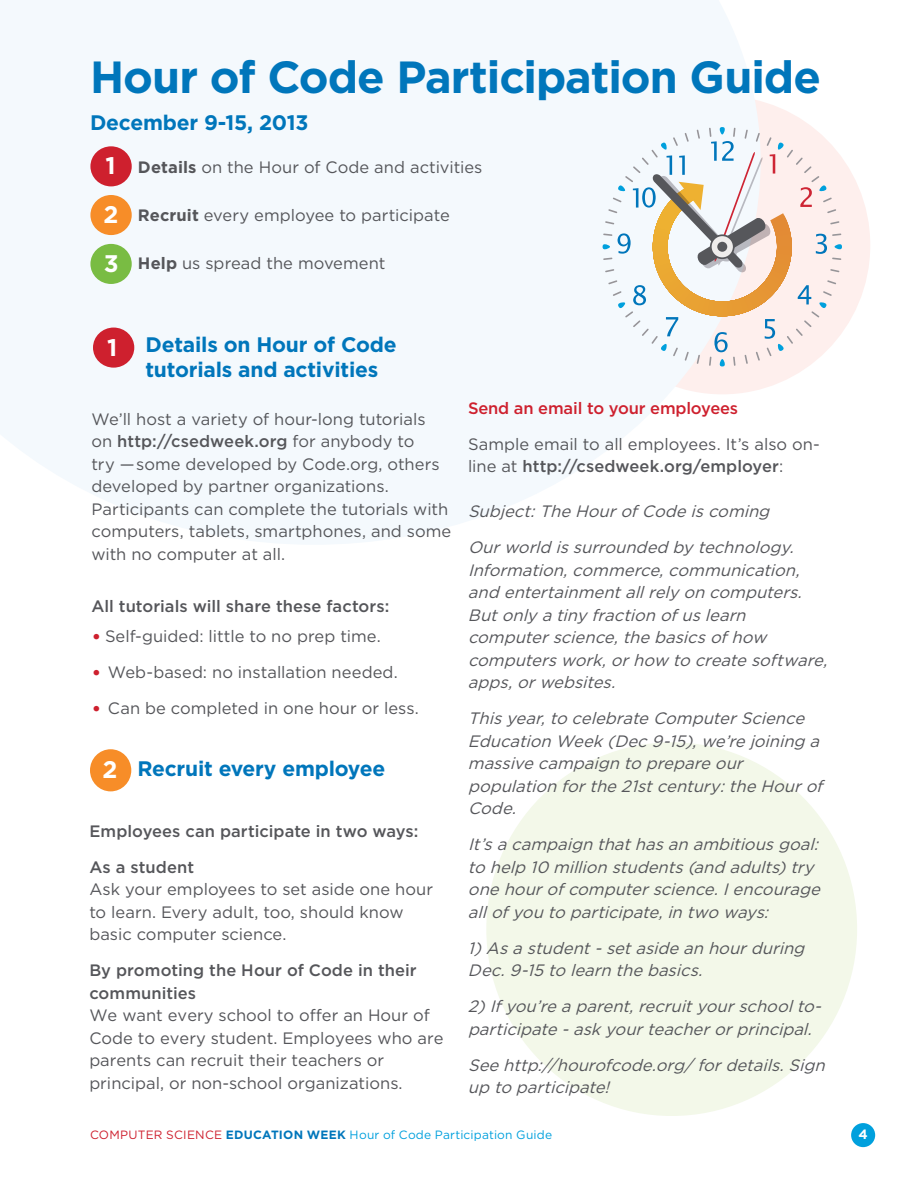
<style>
.page{position:relative;width:918px;height:1188px;background:#fff}
.page>*{position:absolute;margin:0;border:0;box-sizing:border-box;transform-origin:0 0}
.t1{font:700 45px "Gotham";letter-spacing:-.02em;color:#0076bb}
.t2{font:700 24px/48.6px "Gotham";color:#fff}
.t3{font:700 21px/25.2px "Gotham";letter-spacing:-.01em;color:#0076bb}
.t4{font:italic 16.5px/22.5px "Gotham";color:#55565a}
.t5{font:16.5px/22.5px "Gotham";color:#55565a}
.t6{font:500 16.5px/36px "Gotham";letter-spacing:.005em;color:#55565a}
.t7{font:500 16.5px "Gotham";letter-spacing:-.01em;color:#ce202e}
.t8{font:700 13.5px "Gotham";color:#fff}
.t9{font:12px "Gotham";letter-spacing:.015em;color:#00a0dd}
.s1{font-weight:700}
.s2{font-weight:500}
.s3{font-size:21px;color:#ce202e}
.s4{color:#ce202e}
.s5{font-weight:700;color:#0076bb}
</style>
<div class="page">
<div style="left:574px;top:96px;width:296px;height:298px;background:#feefed;border-radius:50%"></div>
<svg style="left:0;top:0;width:760px;height:544px;fill:#f4f9fd"></svg>
<div style="left:486px;top:742px;width:371px;height:374px;background:#f3f8e9;border-radius:50%"></div>
<div style="left:90px;top:146px;width:42px;height:40px;background:#ce202e;border-radius:50%"></div>
<div style="left:90px;top:195px;width:42px;height:40px;background:#f78d28;border-radius:50%"></div>
<div style="left:90px;top:244px;width:42px;height:40px;background:#79bc43;border-radius:50%"></div>
<div style="left:93px;top:328px;width:41px;height:40px;background:#ce202e;border-radius:50%"></div>
<div style="left:90px;top:749px;width:41px;height:42px;background:#f78d28;border-radius:50%"></div>
<svg style="left:603px;top:128px;width:239px;height:238px"></svg>
<div style="left:851px;top:1123px;width:24px;height:24px;background:#00a0dd;border-radius:50%"></div>
<h1 class="t1" style="left:90px;top:47px;width:732px">Hour of Code Participation Guide</h1>
<p class="t3" style="left:90px;top:110px;width:220px">December 9-15, 2013</p>
<p class="t5" style="left:138px;top:155px;width:346px"><span class="s1">Details</span> on the Hour of Code and activities</p>
<p class="t5" style="left:138px;top:203px;width:313px"><span class="s1">Recruit</span> every employee to participate</p>
<p class="t5" style="left:138px;top:252px;width:249px"><span class="s1">Help</span> us spread the movement</p>
<h2 class="t2" style="left:104px;top:142px;width:17px">1<br>2<br>3</h2>
<p class="t3" style="left:145px;top:332px;width:253px">Details on Hour of Code tutorials and activities</p>
<p class="t5" style="left:92px;top:407px;width:361px">We’ll host a variety of hour-long tutorials<br>on <span class="s2">http://csedweek.org</span> for anybody to<br>try —some developed by Code.org, others developed by partner organizations.<br>Participants can complete the tutorials with computers, tablets, smartphones, and some with no computer at all.</p>
<p class="t6" style="left:92px;top:588px;width:299px">All tutorials will share these factors:</p>
<p class="t5" style="left:92px;top:625px;width:291px"><span class="s3">•</span> Self-guided: little to no prep time.</p>
<p class="t5" style="left:92px;top:661px;width:308px"><span class="s3">•</span> Web-based: no installation needed.</p>
<p class="t5" style="left:92px;top:697px;width:329px"><span class="s3">•</span> Can be completed in one hour or less.</p>
<h2 class="t2" style="left:107px;top:323px;width:12px">1</h2>
<p class="t7" style="left:468px;top:397px;width:272px">Send an email to your employees</p>
<p class="t5" style="left:468px;top:432px;width:353px">Sample email to all employees. It’s also on&shy;line at <span class="s2">http://csedweek.org/employer</span>:</p>
<p class="t4" style="left:468px;top:493px;width:332px;line-height:36px">Subject:TheHourofCodeiscoming<br>Ourworld issurrounded bytechnology.</p>
<p class="t4" style="left:468px;top:558px;width:366px">Information,commerce,communication, and entertainmentallrelyoncomputers.<br>Butonlyatinyfractionofuslearn computerscience,thebasicsofhow computerswork,orhow to createsoftware, apps,orwebsites.</p>
<p class="t4" style="left:468px;top:707px;width:361px">Thisyear,to celebrateComputerScience EducationWeek(Dec9-15),we’rejoining a massivecampaignto prepareour populationforthe21stcentury:theHourof Code.</p>
<p class="t4" style="left:468px;top:833px;width:359px">It’sacampaignthathasanambitiousgoal: to help 10 millionstudents(and adults)try onehourofcomputerscience.Iencourage allofyouto participate,intwo ways:</p>
<p class="t4" style="left:468px;top:936px;width:343px">1)Asastudent-setasideanhourduring<br>Dec.9-15to learnthebasics.</p>
<p class="t4" style="left:468px;top:995px;width:360px">2)Ifyou’reaparent,recruityourschoolto&shy;participate-askyourteacherorprincipal.</p>
<p class="t4" style="left:468px;top:1053px;width:364px">Seehttp://hourofcode.org/fordetails.Sign up to participate!</p>
<p class="t9" style="left:90px;top:1127px;width:464px"><span class="s4">COMPUTER SCIENCE</span> <span class="s5">EDUCATION WEEK</span> Hour of Code Participation Guide</p>
<p class="t8" style="left:859px;top:1126px;width:11px">4</p>
<p class="t3" style="left:137px;top:755px;width:249px">Recruit every employee</p>
<h2 class="t2" style="left:103px;top:745px;width:16px">2</h2>
<p class="t6" style="left:89px;top:813px;width:330px">Employees can participate in two ways:<br>As a student</p>
<p class="t5" style="left:89px;top:878px;width:345px">Ask your employees to set aside one hour to learn. Every adult, too, should know basic computer science.</p>
<p class="t6" style="left:89px;top:959px;width:329px;line-height:22.5px">By promoting the Hour of Code in their communities</p>
<p class="t5" style="left:89px;top:1004px;width:356px">We want every school to offer an Hour of Code to every student. Employees who are parents can recruit their teachers or principal, or non-school organizations.</p>
</div>
